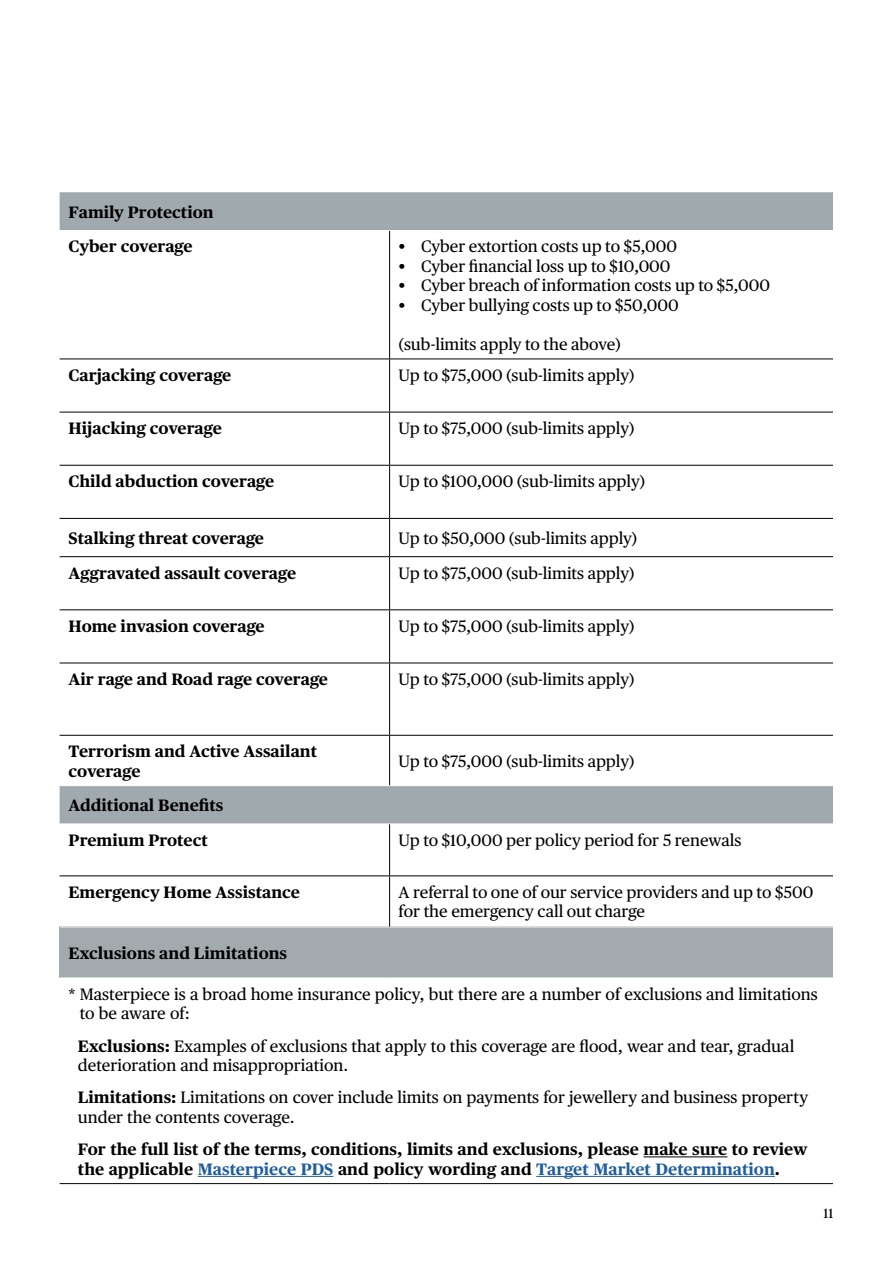
<style>
.page{position:relative;width:893px;height:1263px;background:#fff}
.page>*{position:absolute;margin:0;border:0;box-sizing:border-box;transform-origin:0 0}
.t1{font:16.5px/19.5px "Chubb Publico Text";color:#000}
.t2{font:700 16.5px/34.5px "Chubb Publico Text";color:#000}
.t3{font:13.5px "Chubb Publico Text";color:#000}
.s1{font-weight:700}
.s2{color:#215e9e}
</style>
<div class="page">
<svg style="left:60px;top:192px;width:773px;height:631px"></svg>
<div style="left:60px;top:927px;width:773px;height:51px;background:#a3aaad"></div>
<hr style="left:60px;top:230px;width:330px;height:1px;background:#fff">
<hr style="left:390px;top:230px;width:443px;height:1px;background:#fff">
<hr style="left:60px;top:785px;width:330px;height:1px;background:#fff">
<hr style="left:390px;top:785px;width:443px;height:1px;background:#fff">
<hr style="left:60px;top:977px;width:330px;height:1px;background:#fff">
<hr style="left:390px;top:977px;width:443px;height:1px;background:#fff">
<hr style="left:60px;top:1183px;width:330px;height:1px;background:#000">
<hr style="left:390px;top:1183px;width:443px;height:1px;background:#000">
<hr style="left:60px;top:465px;width:330px;height:1px;background:#000">
<hr style="left:60px;top:518px;width:330px;height:1px;background:#000">
<hr style="left:60px;top:556px;width:330px;height:1px;background:#000">
<hr style="left:60px;top:609px;width:330px;height:1px;background:#000">
<hr style="left:60px;top:663px;width:330px;height:1px;background:#000">
<hr style="left:60px;top:735px;width:330px;height:1px;background:#000">
<hr style="left:389px;top:231px;width:1px;height:128px;background:#000">
<hr style="left:389px;top:359px;width:1px;height:53px;background:#000">
<hr style="left:389px;top:412px;width:1px;height:53px;background:#000">
<hr style="left:390px;top:465px;width:443px;height:1px;background:#000">
<hr style="left:389px;top:466px;width:1px;height:52px;background:#000">
<hr style="left:390px;top:518px;width:443px;height:1px;background:#000">
<hr style="left:389px;top:519px;width:1px;height:37px;background:#000">
<hr style="left:390px;top:556px;width:443px;height:1px;background:#000">
<hr style="left:389px;top:557px;width:1px;height:52px;background:#000">
<hr style="left:390px;top:609px;width:443px;height:1px;background:#000">
<hr style="left:389px;top:610px;width:1px;height:53px;background:#000">
<hr style="left:390px;top:663px;width:443px;height:1px;background:#000">
<hr style="left:389px;top:663px;width:1px;height:72px;background:#000">
<hr style="left:390px;top:735px;width:443px;height:1px;background:#000">
<hr style="left:389px;top:736px;width:1px;height:49px;background:#000">
<hr style="left:60px;top:875px;width:330px;height:1px;background:#000">
<hr style="left:389px;top:824px;width:1px;height:51px;background:#000">
<hr style="left:390px;top:875px;width:443px;height:1px;background:#000">
<hr style="left:389px;top:876px;width:1px;height:50px;background:#000">
<hr style="left:60px;top:359px;width:330px;height:1px;background:#000">
<hr style="left:390px;top:359px;width:443px;height:1px;background:#000">
<hr style="left:60px;top:412px;width:330px;height:1px;background:#000">
<hr style="left:390px;top:412px;width:443px;height:1px;background:#000">
<hr style="left:643px;top:1156px;width:84px;height:1px;background:#000">
<hr style="left:198px;top:1176px;width:135px;height:1px;background:#215e9e">
<hr style="left:536px;top:1176px;width:239px;height:1px;background:#215e9e">
<p class="t2" style="left:69px;top:194px;width:147px">Family Protection<br>Cyber coverage</p>
<p class="t1" style="left:399px;top:236px;width:280px">• Cyber extortion costs up to $5,000</p>
<p class="t1" style="left:399px;top:255px;width:273px">• Cyber financial loss up to $10,000</p>
<p class="t1" style="left:399px;top:275px;width:373px">• Cyber breach of information costs up to $5,000</p>
<p class="t1" style="left:399px;top:294px;width:282px">• Cyber bullying costs up to $50,000</p>
<p class="t1" style="left:399px;top:333px;width:224px">(sub-limits apply to the above)</p>
<p class="t2" style="left:69px;top:357px;width:164px">Carjacking coverage</p>
<p class="t1" style="left:399px;top:364px;width:237px">Up to $75,000 (sub-limits apply)</p>
<p class="t2" style="left:69px;top:410px;width:155px">Hijacking coverage</p>
<p class="t1" style="left:399px;top:417px;width:237px">Up to $75,000 (sub-limits apply)</p>
<p class="t2" style="left:69px;top:463px;width:207px">Child abduction coverage</p>
<p class="t1" style="left:399px;top:471px;width:248px">Up to $100,000 (sub-limits apply)</p>
<p class="t2" style="left:69px;top:520px;width:197px">Stalking threat coverage</p>
<p class="t1" style="left:399px;top:527px;width:240px">Up to $50,000 (sub-limits apply)</p>
<p class="t2" style="left:69px;top:554px;width:229px">Aggravated assault coverage</p>
<p class="t1" style="left:399px;top:562px;width:237px">Up to $75,000 (sub-limits apply)</p>
<p class="t2" style="left:69px;top:607px;width:198px">Home invasion coverage</p>
<p class="t1" style="left:399px;top:615px;width:237px">Up to $75,000 (sub-limits apply)</p>
<p class="t2" style="left:69px;top:661px;width:261px">Air rage and Road rage coverage</p>
<p class="t1" style="left:399px;top:668px;width:237px">Up to $75,000 (sub-limits apply)</p>
<p class="t2" style="left:69px;top:740px;width:250px;line-height:19.5px">Terrorism and Active Assailant coverage</p>
<p class="t1" style="left:399px;top:750px;width:237px">Up to $75,000 (sub-limits apply)</p>
<p class="t2" style="left:69px;top:787px;width:156px">Additional Benefits<br>Premium Protect</p>
<p class="t1" style="left:399px;top:829px;width:344px">Up to $10,000 per policy period for 5 renewals</p>
<p class="t2" style="left:69px;top:873px;width:233px">Emergency Home Assistance</p>
<p class="t1" style="left:399px;top:881px;width:416px">A referral to one of our service providers and up to $500 for the emergency call out charge</p>
<p class="t2" style="left:69px;top:935px;width:220px">Exclusions and Limitations</p>
<p class="t1" style="left:80px;top:983px;width:740px;text-indent:-11px">* Masterpiece is a broad home insurance policy, but there are a number of exclusions and limitations to be aware of:</p>
<p class="t1" style="left:78px;top:1035px;width:718px"><span class="s1">Exclusions:</span> Examples of exclusions that apply to this coverage are flood, wear and tear, gradual deterioration and misappropriation.</p>
<p class="t1" style="left:78px;top:1087px;width:732px"><span class="s1">Limitations:</span> Limitations on cover include limits on payments for jewellery and business property under the contents coverage.</p>
<p class="t2" style="left:78px;top:1138px;width:731px;line-height:19.5px">For the full list of the terms, conditions, limits and exclusions, please make sure to review the applicable <span class="s2">Masterpiece PDS</span> and policy wording and <span class="s2">Target Market Determination</span>.</p>
<p class="t3" style="left:824px;top:1203px;width:11px">11</p>
</div>
